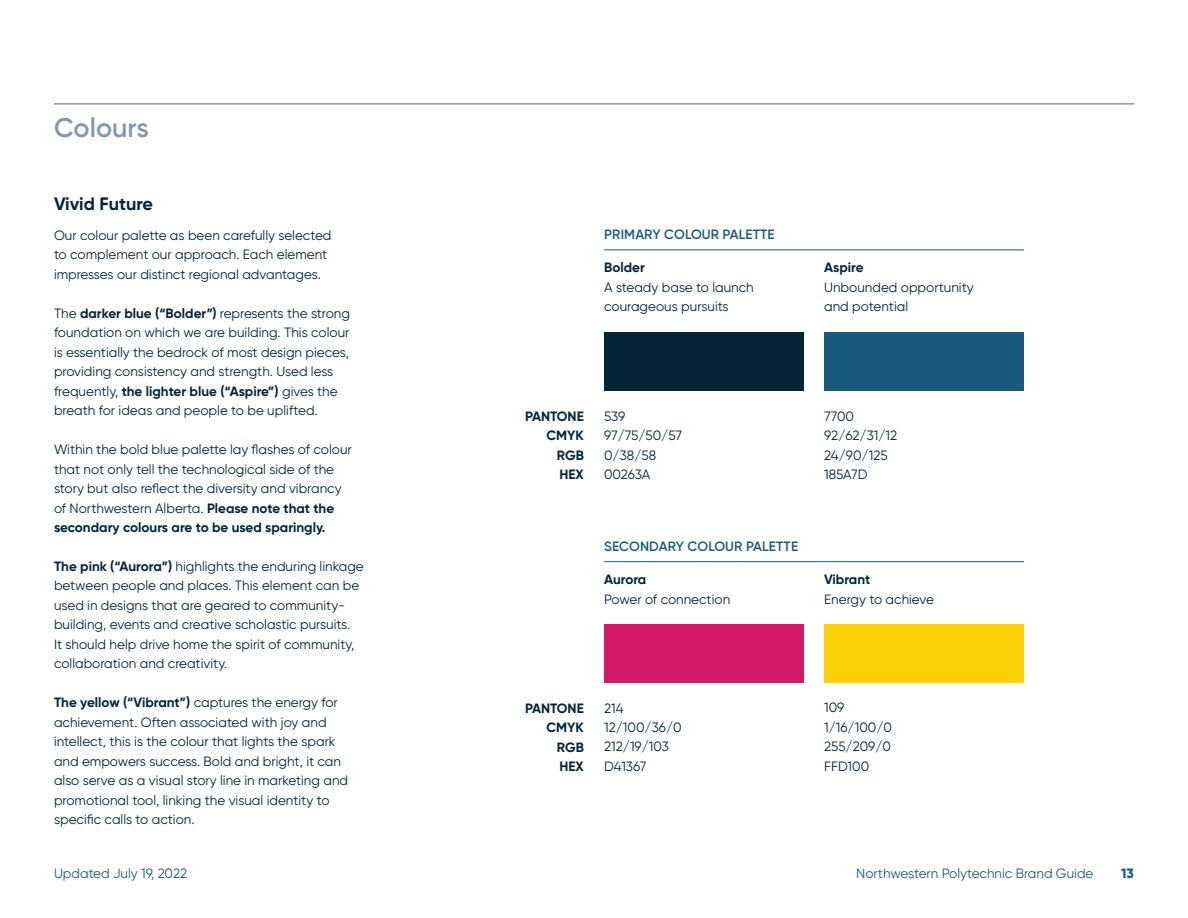
<style>
.page{position:relative;width:1188px;height:918px;background:#fff}
.page>*{position:absolute;margin:0;border:0;box-sizing:border-box;transform-origin:0 0}
.t1{font:600 27px "Gilroy";color:#8597af}
.t2{font:700 18px "Gilroy";color:#042438}
.t3{font:13.5px/19.5px "Gilroy";color:#042438}
.t4{font:700 13.5px/19.5px "Gilroy";color:#042438;text-align:right}
.t5{font:13.5px "Gilroy";color:#1a5a7d}
.t6{font:600 13.5px "Gilroy";letter-spacing:.01em;color:#1a5a7d}
.t7{font:800 13.5px "Gilroy";color:#1a5a7d}
.s1{font-weight:700}
</style>
<div class="page">
<hr style="left:54px;top:103px;width:1080px;height:2px;background:#8597af">
<hr style="left:604px;top:249px;width:420px;height:1px;background:#1a5a7d">
<hr style="left:604px;top:561px;width:420px;height:1px;background:#1a5a7d">
<div style="left:604px;top:332px;width:200px;height:58px;background:#042438"></div>
<div style="left:824px;top:332px;width:200px;height:58px;background:#1a5a7d"></div>
<div style="left:604px;top:624px;width:200px;height:58px;background:#d41968"></div>
<div style="left:824px;top:624px;width:200px;height:58px;background:#fdd008"></div>
<h1 class="t1" style="left:54px;top:111px;width:96px">Colours</h1>
<h2 class="t2" style="left:54px;top:193px;width:101px">Vivid Future</h2>
<p class="t3" style="left:54px;top:225px;width:279px">Our colour palette as been carefully selected to complement our approach. Each element impresses our distinct regional advantages.</p>
<p class="t3" style="left:54px;top:303px;width:298px">The <span class="s1">darker blue (“Bolder”)</span> represents the strong foundation on which we are building. This colour is essentially the bedrock of most design pieces, providing consistency and strength. Used less frequently, <span class="s1">the lighter blue (“Aspire”)</span> gives the breath for ideas and people to be uplifted.</p>
<p class="t3" style="left:54px;top:439px;width:299px">Within the bold blue palette lay flashes of colour that not only tell the technological side of the story but also reflect the diversity and vibrancy of Northwestern Alberta. <span class="s1">Please note that the secondary colours are to be used sparingly.</span></p>
<p class="t3" style="left:54px;top:556px;width:311px"><span class="s1">The pink (“Aurora”)</span> highlights the enduring linkage between people and places. This element can be used in designs that are geared to community&shy;building, events and creative scholastic pursuits.<br>It should help drive home the spirit of community, collaboration and creativity.</p>
<p class="t3" style="left:54px;top:693px;width:296px"><span class="s1">The yellow (“Vibrant”)</span> captures the energy for achievement. Often associated with joy and intellect, this is the colour that lights the spark and empowers success. Bold and bright, it can also serve as a visual story line in marketing and promotional tool, linking the visual identity to specific calls to action.</p>
<p class="t6" style="left:604px;top:226px;width:172px">PRIMARY COLOUR PALETTE</p>
<p class="t4" style="left:604px;top:258px;width:42px">Bolder</p>
<p class="t3" style="left:604px;top:277px;width:151px">A steady base to launch courageous pursuits</p>
<p class="t4" style="left:824px;top:258px;width:41px">Aspire</p>
<p class="t3" style="left:824px;top:277px;width:151px">Unbounded opportunity and potential</p>
<p class="t4" style="left:525px;top:406px;width:60px">PANTONE<br>CMYK<br>RGB<br>HEX</p>
<p class="t3" style="left:604px;top:406px;width:80px">539<br>97/75/50/57<br>0/38/58<br>00263A</p>
<p class="t3" style="left:824px;top:406px;width:75px">7700<br>92/62/31/12<br>24/90/125<br>185A7D</p>
<p class="t6" style="left:604px;top:538px;width:195px">SECONDARY COLOUR PALETTE</p>
<p class="t4" style="left:604px;top:570px;width:44px">Aurora</p>
<p class="t3" style="left:604px;top:589px;width:128px">Power of connection</p>
<p class="t4" style="left:824px;top:570px;width:48px">Vibrant</p>
<p class="t3" style="left:824px;top:589px;width:111px">Energy to achieve</p>
<p class="t4" style="left:525px;top:698px;width:60px">PANTONE<br>CMYK<br>RGB<br>HEX</p>
<p class="t3" style="left:604px;top:698px;width:79px">214<br>12/100/36/0<br>212/19/103<br>D41367</p>
<p class="t3" style="left:824px;top:698px;width:69px">109<br>1/16/100/0<br>255/209/0<br>FFD100</p>
<p class="t5" style="left:54px;top:865px;width:135px">Updated July 19, 2022</p>
<p class="t5" style="left:856px;top:865px;width:239px">Northwestern Polytechnic Brand Guide</p>
<p class="t7" style="left:1121px;top:864px;width:14px">13</p>
</div>
